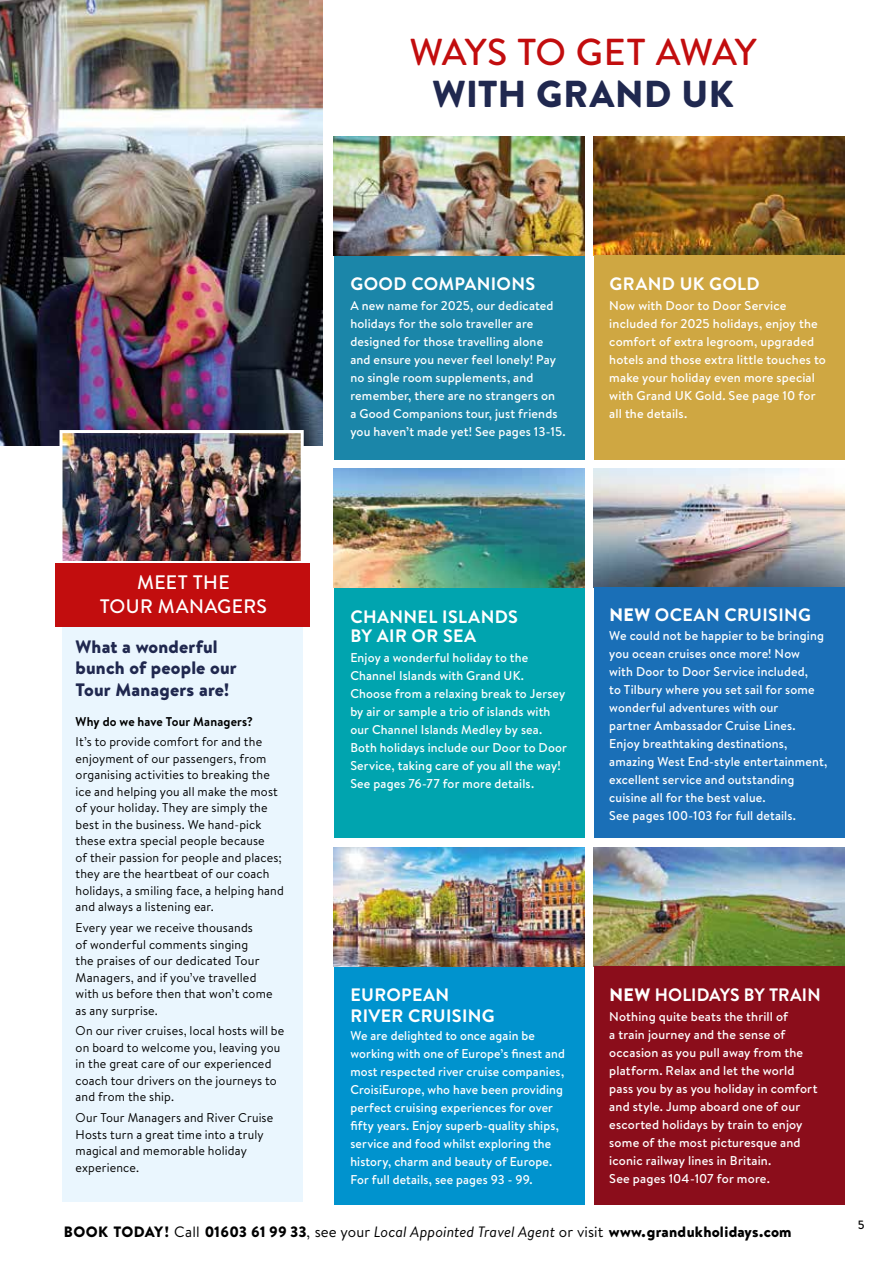
<style>
.page{position:relative;width:893px;height:1263px;background:#fff}
.page>*{position:absolute;margin:0;border:0;box-sizing:border-box;transform-origin:0 0}
.t1{font:500 37.5px "Brandon Text";letter-spacing:-.025em;color:#c20d0e}
.t2{font:900 37.5px "Brandon Text";letter-spacing:.015em;color:#20284f}
.t3{font:500 19.5px/24px "Brandon Text";letter-spacing:.015em;color:#fff;text-align:center}
.t4{font:700 18px/21px "Brandon Text";letter-spacing:.02em;color:#fff}
.t5{font:900 18px/21.8px "Brandon Text";letter-spacing:.01em;color:#20284f}
.t6{font:900 15px "Brandon Text";letter-spacing:.005em;color:#000}
.t7{font:500 12.75px/18px "Brandon Text";letter-spacing:.015em;color:#fff}
.t8{font:12.75px/16.5px "Brandon Text";letter-spacing:.015em;color:#000}
.t9{font:700 12.75px "Brandon Text";letter-spacing:.015em;color:#000}
.t10{font:500 12px "Brandon Text";color:#000}
.s1{font-weight:900}
.s2{font-weight:400}
.s3{font-weight:400;font-style:italic}
</style>
<div class="page">
<img style="left:0;top:0;width:322px;height:445px">
<div style="left:62px;top:537px;width:240px;height:665px;background:#eaf6fe"></div>
<img style="left:64px;top:434px;width:236px;height:126px">
<div style="left:60px;top:430px;width:244px;height:134px;border:3px solid #fff"></div>
<div style="left:55px;top:563px;width:255px;height:64px;background:#c20d0e"></div>
<div style="left:334px;top:255px;width:251px;height:204px;background:#1b86a9"></div>
<div style="left:334px;top:966px;width:251px;height:238px;background:#0093ce"></div>
<div style="left:334px;top:587px;width:251px;height:251px;background:#00a4af"></div>
<img style="left:334px;top:136px;width:251px;height:120px">
<img style="left:334px;top:847px;width:251px;height:119px">
<img style="left:334px;top:469px;width:251px;height:119px">
<img style="left:594px;top:136px;width:250px;height:119px">
<img style="left:594px;top:847px;width:250px;height:119px">
<img style="left:594px;top:469px;width:250px;height:118px">
<div style="left:594px;top:255px;width:250px;height:204px;background:#cfa742"></div>
<div style="left:594px;top:966px;width:250px;height:238px;background:#8b0d1b"></div>
<div style="left:594px;top:587px;width:250px;height:251px;background:#1a6fb7"></div>
<h1 class="t1" style="left:410px;top:26px;width:349px">WAYS TO GET AWAY</h1>
<h1 class="t2" style="left:433px;top:67px;width:303px">WITH GRAND UK</h1>
<h3 class="t4" style="left:350px;top:273px;width:186px">GOOD COMPANIONS</h3>
<p class="t7" style="left:350px;top:296px;width:217px">A new name for 2025, our dedicated holidays for the solo traveller are designed for those travelling alone and ensure you never feel lonely! Pay no single room supplements, and remember, there are no strangers on<br>a Good Companions tour, just friends you haven’t made yet! See pages 13-15.</p>
<h3 class="t4" style="left:609px;top:273px;width:152px">GRAND UK GOLD</h3>
<p class="t7" style="left:609px;top:296px;width:218px">Now with Door to Door Service included for 2025 holidays, enjoy the comfort of extra legroom, upgraded hotels and those extra little touches to make your holiday even more special with Grand UK Gold. See page 10 for all the details.</p>
<h2 class="t3" style="left:100px;top:570px;width:169px">MEET THE<br>TOUR MANAGERS</h2>
<h3 class="t5" style="left:76px;top:635px;width:163px">What a wonderful bunch of people our<br>Tour Managers are!</h3>
<p class="t9" style="left:76px;top:712px;width:179px">Why do we have Tour Managers?</p>
<p class="t8" style="left:76px;top:733px;width:210px">It’s to provide comfort for and the enjoyment of our passengers, from organising activities to breaking the ice and helping you all make the most of your holiday. They are simply the best in the business. We hand-pick these extra special people because<br>of their passion for people and places; they are the heartbeat of our coach holidays, a smiling face, a helping hand and always a listening ear.</p>
<p class="t8" style="left:76px;top:919px;width:199px">Every year we receive thousands<br>of wonderful comments singing<br>the praises of our dedicated Tour<br>Managers, and if you’ve travelled with us before then that won’t come as any surprise.</p>
<p class="t8" style="left:76px;top:1022px;width:210px">On our river cruises, local hosts will be on board to welcome you, leaving you in the great care of our experienced coach tour drivers on the journeys to and from the ship.</p>
<p class="t8" style="left:76px;top:1109px;width:199px">Our Tour Managers and River Cruise<br>Hosts turn a great time into a truly magical and memorable holiday experience.</p>
<h3 class="t4" style="left:350px;top:606px;width:169px;line-height:19.5px">CHANNEL ISLANDS<br>BY AIR OR SEA</h3>
<p class="t7" style="left:350px;top:648px;width:218px">Enjoy a wonderful holiday to the Channel Islands with Grand UK.<br>Choose from a relaxing break to Jersey by air or sample a trio of islands with our Channel Islands Medley by sea.<br>Both holidays include our Door to Door Service, taking care of you all the way!<br>See pages 76-77 for more details.</p>
<h3 class="t4" style="left:609px;top:603px;width:203px"><span class="s1">NEW</span> OCEAN CRUISING</h3>
<p class="t7" style="left:609px;top:626px;width:220px">We could not be happier to be bringing you ocean cruises once more! Now<br>with Door to Door Service included,<br>to Tilbury where you set sail for some wonderful adventures with our<br>partner Ambassador Cruise Lines.<br>Enjoy breathtaking destinations, amazing West End-style entertainment, excellent service and outstanding cuisine all for the best value.<br>See pages 100-103 for full details.</p>
<h3 class="t4" style="left:350px;top:984px;width:146px">EUROPEAN<br>RIVER CRUISING</h3>
<p class="t7" style="left:350px;top:1026px;width:216px">We are delighted to once again be working with one of Europe’s finest and most respected river cruise companies, CroisiEurope, who have been providing perfect cruising experiences for over fifty years. Enjoy superb-quality ships, service and food whilst exploring the history, charm and beauty of Europe.<br>For full details, see pages 93 - 99.</p>
<h3 class="t4" style="left:609px;top:984px;width:213px"><span class="s1">NEW</span> HOLIDAYS BY TRAIN</h3>
<p class="t7" style="left:609px;top:1007px;width:210px">Nothing quite beats the thrill of<br>a train journey and the sense of occasion as you pull away from the platform. Relax and let the world pass you by as you holiday in comfort and style. Jump aboard one of our escorted holidays by train to enjoy some of the most picturesque and iconic railway lines in Britain.<br>See pages 104-107 for more.</p>
<p class="t6" style="left:64px;top:1222px;width:729px">BOOK TODAY! <span class="s2">Call</span> 01603 61 99 33<span class="s2">, see your</span> <span class="s3">Local Appointed Travel Agent</span> <span class="s2">or visit</span> www.grandukholidays.com</p>
<p class="t10" style="left:858px;top:1216px;width:8px">5</p>
</div>
